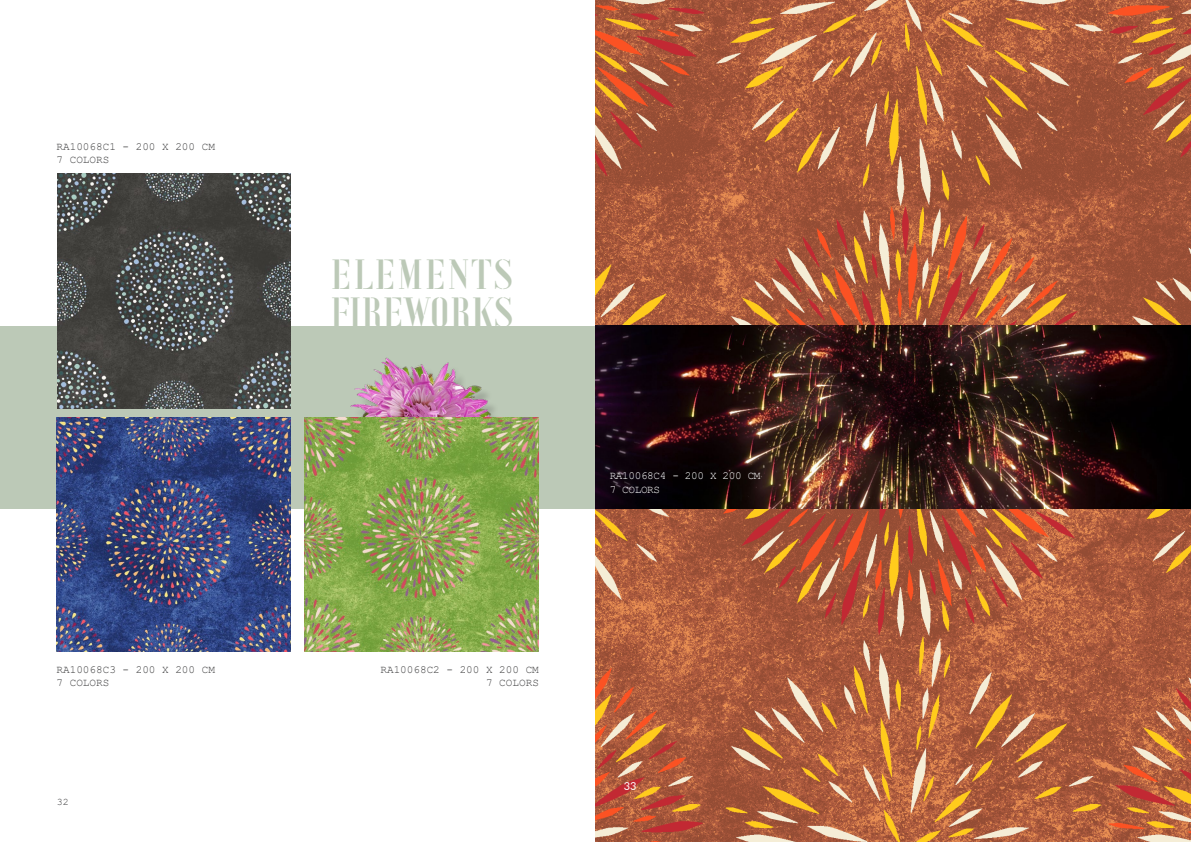
<style>
.page{position:relative;width:1191px;height:842px;background:#fff}
.page>*{position:absolute;margin:0;border:0;box-sizing:border-box;transform-origin:0 0}
.Title_25pt__Black{font:40px "Xants";color:#bcc9b7}
.Title_25pt__Black-2{font:40px "Xants";letter-spacing:.05em;color:#bcc9b7}
.Text_12pt__White{font:11px "Courier New";color:#3e3e3f}
.Text_12pt__White-2{font:11px "Courier New";letter-spacing:-.03em;color:#fff}
.Page_Numer__Left{font:11px "Lato";color:#fff}
.t1{font:10px "Courier New";color:#3e3e3f}
</style>
<div class="page">
<div style="left:0;top:326px;width:619px;height:183px;background:#bcc9b7"></div>
<img style="left:350px;top:357px;width:144px;height:60px">
<img style="left:58px;top:174px;width:233px;height:234px">
<img style="left:57px;top:417px;width:234px;height:234px">
<img style="left:305px;top:417px;width:234px;height:234px">
<img style="left:595px;top:0;width:596px;height:842px">
<img style="left:595px;top:325px;width:596px;height:183px">
<p class="Text_12pt__White" style="left:57px;top:140px;width:160px">RA10068C1 - 200 X 200 CM</p>
<p class="Text_12pt__White" style="left:57px;top:153px;width:54px">7 COLORS</p>
<p class="Text_12pt__White" style="left:57px;top:663px;width:160px">RA10068C3 - 200 X 200 CM</p>
<p class="Text_12pt__White" style="left:57px;top:676px;width:54px">7 COLORS</p>
<p class="t1" style="left:57px;top:795px;width:13px">32</p>
<p class="Title_25pt__Black-2" style="left:331px;top:250px;width:184px">ELEMENTS</p>
<p class="Title_25pt__Black" style="left:330px;top:288px;width:184px">FIREWORKS</p>
<p class="Text_12pt__White" style="left:380px;top:663px;width:160px">RA10068C2 - 200 X 200 CM</p>
<p class="Text_12pt__White" style="left:486px;top:676px;width:54px">7 COLORS</p>
<p class="Text_12pt__White-2" style="left:609px;top:469px;width:152px">RA10068C4 - 200 X 200 CM</p>
<p class="Text_12pt__White-2" style="left:609px;top:482px;width:52px">7 COLORS</p>
<p class="Page_Numer__Left" style="left:624px;top:778px;width:14px">33</p>
</div>
